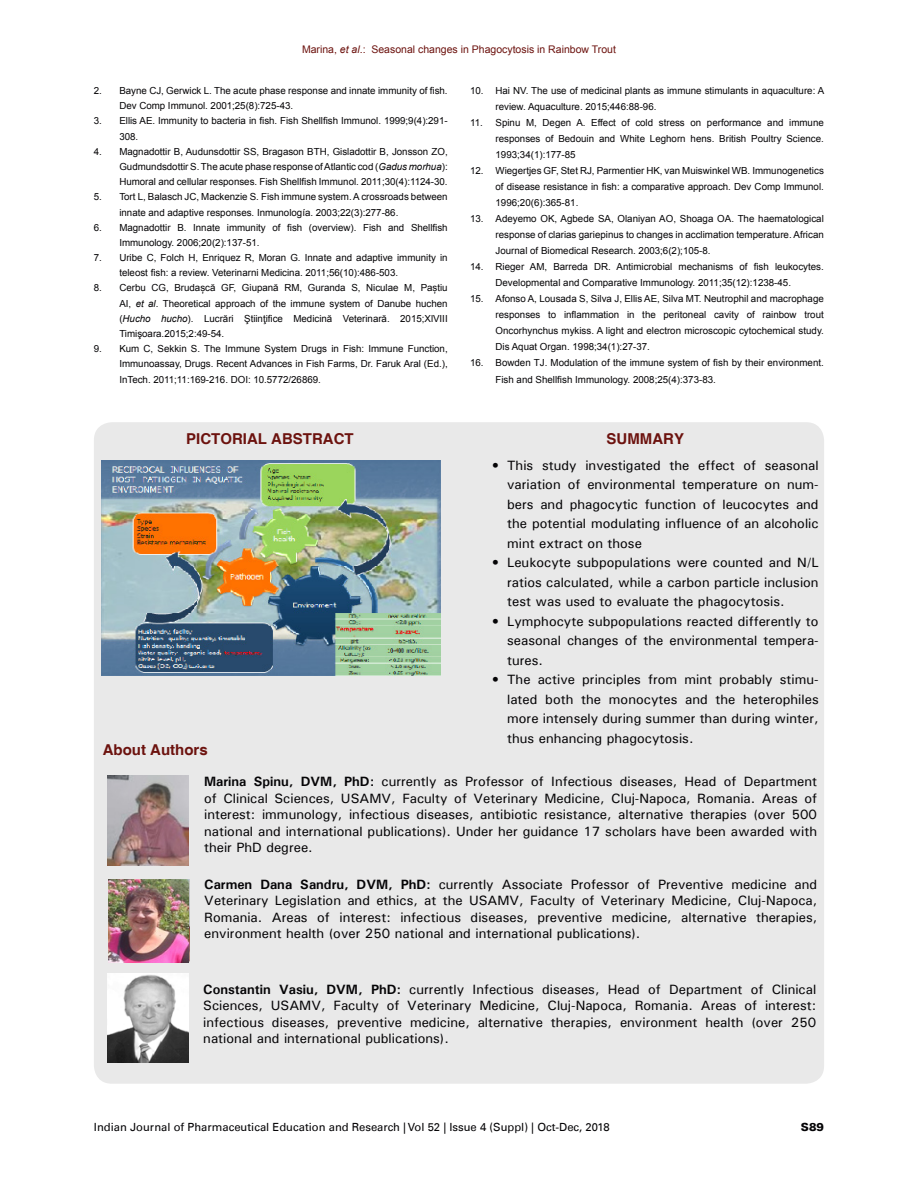
<style>
.page{position:relative;width:918px;height:1188px;background:#fff}
.page>*{position:absolute;margin:0;border:0;box-sizing:border-box;transform-origin:0 0}
.t1{font:700 15px "Helvetica";color:#6c120e}
.Abstract_text{font:500 13.5px/19.5px "Univers";color:#050406;text-align:justify}
.t2{font:11.25px "Univers LT";color:#050406}
.t3{font:900 11.25px "Univers LT";color:#050406}
.t4{font:10.5px "Arial";color:#6c120e}
.t5{font:9.75px/15.1px "Arial";color:#050406}
.s1{font-style:italic}
.s2{font-weight:700}
</style>
<div class="page">
<div style="left:94px;top:422px;width:730px;height:662px;background:#e9e9e9;border-radius:18px"></div>
<img style="left:102px;top:460px;width:338px;height:216px">
<img style="left:108px;top:775px;width:81px;height:91px">
<img style="left:108px;top:879px;width:81px;height:83px">
<img style="left:108px;top:974px;width:81px;height:89px">
<p class="t4" style="left:302px;top:43px;width:316px">Marina, <span class="s1">et al</span>.: Seasonal changes in Phagocytosis in Rainbow Trout</p>
<p class="t5" style="left:119px;top:83px;width:330px;text-indent:-26px">2. Bayne CJ, Gerwick L. The acute phase response and innate immunity of fish.<br>Dev Comp Immunol. 2001;25(8):725-43.</p>
<p class="t5" style="left:119px;top:114px;width:330px;text-indent:-26px">3. Ellis AE. Immunity to bacteria in fish. Fish Shellfish Immunol. 1999;9(4):291-<br>308.</p>
<p class="t5" style="left:119px;top:144px;width:330px;text-align:justify;text-indent:-26px">4. Magnadottir B, Audunsdottir SS, Bragason BTH, Gisladottir B, Jonsson ZO, Gudmundsdottir S. The acute phase response of Atlantic cod (<span class="s1">Gadus morhua</span>):<br>Humoral and cellular responses. Fish Shellfish Immunol. 2011;30(4):1124-30.</p>
<p class="t5" style="left:119px;top:189px;width:330px;text-indent:-26px">5. Tort L, Balasch JC, Mackenzie S. Fish immune system. A crossroads between innate and adaptive responses. Inmunología. 2003;22(3):277-86.</p>
<p class="t5" style="left:119px;top:220px;width:330px;text-indent:-26px">6. Magnadottir B. Innate immunity of fish (overview). Fish and Shellfish<br>Immunology. 2006;20(2):137-51.</p>
<p class="t5" style="left:119px;top:250px;width:330px;text-indent:-26px">7. Uribe C, Folch H, Enriquez R, Moran G. Innate and adaptive immunity in teleost fish: a review. Veterinarni Medicina. 2011;56(10):486-503.</p>
<p class="t5" style="left:119px;top:281px;width:330px;text-align:justify;text-indent:-26px">8. Cerbu CG, Brudașcă GF, Giupană RM, Guranda S, Niculae M, Paștiu AI, <span class="s1">et al</span>. Theoretical approach of the immune system of Danube huchen (<span class="s1">Hucho hucho</span>). Lucrări Ştiinţifice Medicină Veterinară. 2015;XlVIII Timişoara.2015;2:49-54.</p>
<p class="t5" style="left:119px;top:341px;width:330px;text-align:justify;text-indent:-26px">9. Kum C, Sekkin S. The Immune System Drugs in Fish: Immune Function, Immunoassay, Drugs. Recent Advances in Fish Farms, Dr. Faruk Aral (Ed.), InTech. 2011;11:169-216. DOI: 10.5772/26869.</p>
<p class="t5" style="left:496px;top:83px;width:330px;line-height:16px;text-indent:-26px">10. Hai NV. The use of medicinal plants as immune stimulants in aquaculture: A review. Aquaculture. 2015;446:88-96.</p>
<p class="t5" style="left:496px;top:115px;width:330px;line-height:16px;text-align:justify;text-indent:-26px">11. Spinu M, Degen A. Effect of cold stress on performance and immune responses of Bedouin and White Leghorn hens. British Poultry Science.<br>1993;34(1):177-85</p>
<p class="t5" style="left:496px;top:163px;width:330px;line-height:16px;text-align:justify;text-indent:-26px">12. Wiegertjes GF, Stet RJ, Parmentier HK, van Muiswinkel WB. Immunogenetics of disease resistance in fish: a comparative approach. Dev Comp Immunol.<br>1996;20(6):365-81.</p>
<p class="t5" style="left:496px;top:211px;width:330px;line-height:16px;text-align:justify;text-indent:-26px">13. Adeyemo OK, Agbede SA, Olaniyan AO, Shoaga OA. The haematological response of clarias gariepinus to changes in acclimation temperature. African Journal of Biomedical Research. 2003;6(2);105-8.</p>
<p class="t5" style="left:496px;top:259px;width:330px;line-height:16px;text-indent:-26px">14. Rieger AM, Barreda DR. Antimicrobial mechanisms of fish leukocytes.<br>Developmental and Comparative Immunology. 2011;35(12):1238-45.</p>
<p class="t5" style="left:496px;top:291px;width:330px;line-height:16px;text-align:justify;text-indent:-26px">15. Afonso A, Lousada S, Silva J, Ellis AE, Silva MT. Neutrophil and macrophage responses to inflammation in the peritoneal cavity of rainbow trout Oncorhynchus mykiss. A light and electron microscopic cytochemical study.<br>Dis Aquat Organ. 1998;34(1):27-37.</p>
<p class="t5" style="left:496px;top:355px;width:330px;line-height:16px;text-indent:-26px">16. Bowden TJ. Modulation of the immune system of fish by their environment.<br>Fish and Shellfish Immunology. 2008;25(4):373-83.</p>
<h2 class="t1" style="left:186px;top:430px;width:169px">PICTORIAL ABSTRACT</h2>
<h2 class="t1" style="left:607px;top:430px;width:79px">SUMMARY</h2>
<p class="Abstract_text" style="left:507px;top:455px;width:313px;text-indent:-15px">• This study investigated the effect of seasonal variation of environmental temperature on num&shy;bers and phagocytic function of leucocytes and the potential modulating influence of an alcoholic mint extract on those</p>
<p class="Abstract_text" style="left:507px;top:553px;width:313px;text-indent:-15px">• Leukocyte subpopulations were counted and N/L ratios calculated, while a carbon particle inclusion test was used to evaluate the phagocytosis.</p>
<p class="Abstract_text" style="left:507px;top:611px;width:313px;text-indent:-15px">• Lymphocyte subpopulations reacted differently to seasonal changes of the environmental tempera&shy;tures.</p>
<p class="Abstract_text" style="left:507px;top:670px;width:313px;text-indent:-15px">• The active principles from mint probably stimu&shy;lated both the monocytes and the heterophiles more intensely during summer than during winter, thus enhancing phagocytosis.</p>
<p class="Abstract_text" style="left:204px;top:773px;width:615px;line-height:16.5px"><span class="s2">Marina Spinu, DVM, PhD:</span> currently as Professor of Infectious diseases, Head of Department of Clinical Sciences, USAMV, Faculty of Veterinary Medicine, Cluj-Napoca, Romania. Areas of interest: immunology, infectious diseases, antibiotic resistance, alternative therapies (over 500 national and international publications). Under her guidance 17 scholars have been awarded with their PhD degree.</p>
<p class="Abstract_text" style="left:204px;top:876px;width:615px;line-height:16.5px"><span class="s2">Carmen Dana Sandru, DVM, PhD:</span> currently Associate Professor of Preventive medicine and Veterinary Legislation and ethics, at the USAMV, Faculty of Veterinary Medicine, Cluj-Napoca, Romania. Areas of interest: infectious diseases, preventive medicine, alternative therapies, environment health (over 250 national and international publications).</p>
<h2 class="t1" style="left:103px;top:740px;width:106px">About Authors</h2>
<p class="Abstract_text" style="left:203px;top:980px;width:615px;line-height:16.5px"><span class="s2">Constantin Vasiu, DVM, PhD:</span> currently Infectious diseases, Head of Department of Clinical Sciences, USAMV, Faculty of Veterinary Medicine, Cluj-Napoca, Romania. Areas of interest: infectious diseases, preventive medicine, alternative therapies, environment health (over 250 national and international publications).</p>
<p class="t2" style="left:94px;top:1120px;width:517px">Indian Journal of Pharmaceutical Education and Research | Vol 52 | Issue 4 (Suppl) | Oct-Dec, 2018</p>
<p class="t3" style="left:801px;top:1120px;width:25px">S89</p>
</div>
